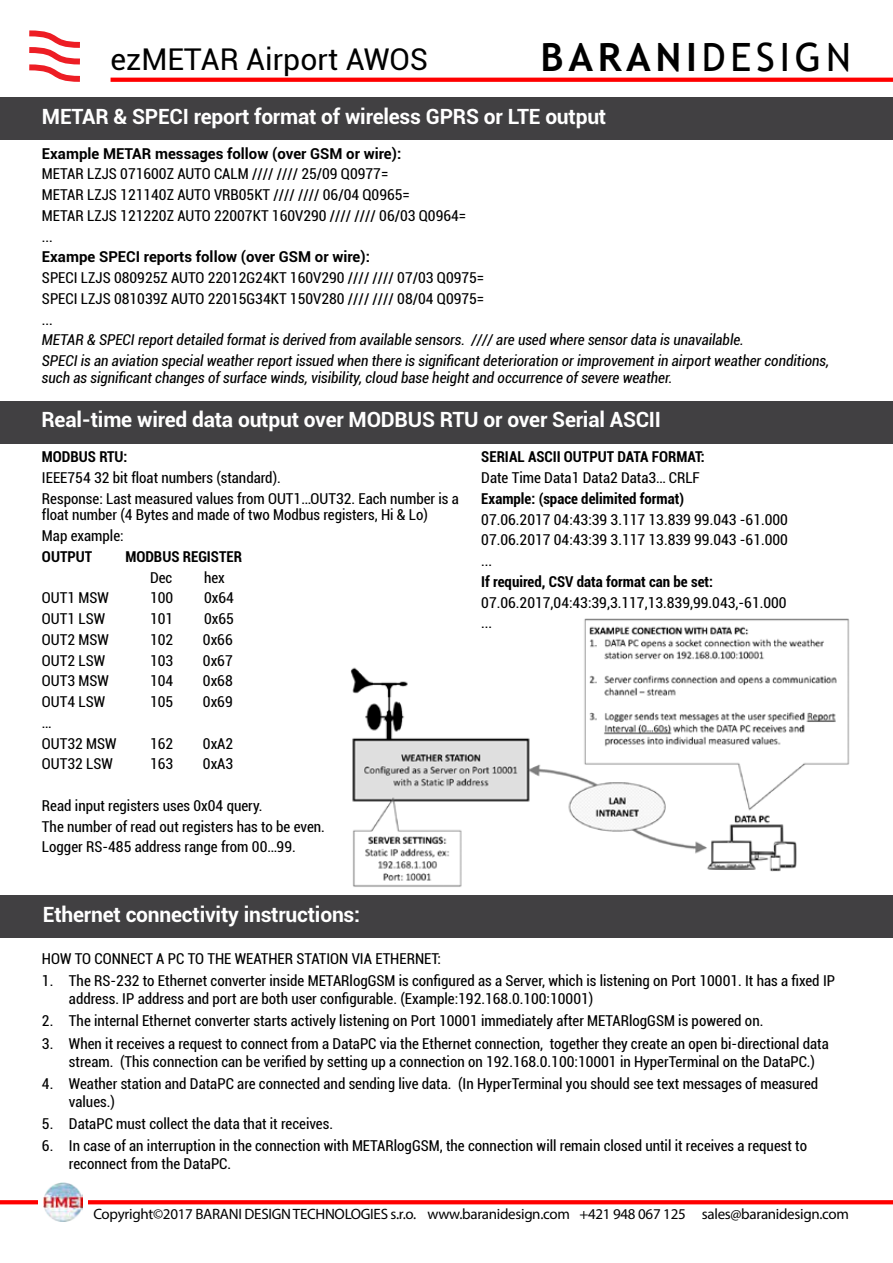
<style>
.page{position:relative;width:893px;height:1263px;background:#fff}
.page>*{position:absolute;margin:0;border:0;box-sizing:border-box;transform-origin:0 0}
.t1{font:700 39px "Trebuchet MS";letter-spacing:.12em;color:#000}
.t2{font:30px "Roboto";color:#000}
.t3{font:700 21px "Roboto";letter-spacing:-.01em;color:#fff}
.t4{font:condensed 15px/20.7px "Roboto";color:#000}
.t5{font:italic condensed 15px/20.7px "Roboto";color:#000}
.t6{font:700 condensed 15px "Roboto";color:#000}
.t7{font:15px "Myriad Pro";letter-spacing:-.02em;color:#000}
.t8{font:700 15px "Roboto";color:#000}
.s1{font-weight:400}
</style>
<div class="page">
<svg style="left:111px;top:78px;width:782px;height:4px;background:#ff0808"></svg>
<svg style="left:0;top:1200px;width:893px;height:4px;background:#ff0a0a"></svg>
<div style="left:38px;top:1182px;width:49px;height:39px;background:#fff"></div>
<img style="left:44px;top:1182px;width:38px;height:39px">
<svg style="left:29px;top:30px;width:51px;height:52px"></svg>
<img style="left:350px;top:618px;width:500px;height:269px">
<div style="left:0;top:97px;width:893px;height:43px;background:#414042"></div>
<div style="left:0;top:895px;width:893px;height:43px;background:#414042"></div>
<div style="left:0;top:401px;width:893px;height:42px;background:#414042"></div>
<h2 class="t2" style="left:111px;top:38px;width:319px">ezMETAR Airport AWOS</h2>
<h1 class="t1" style="left:540px;top:32px;width:312px">BARANI<span class="s1">DESIGN</span></h1>
<h3 class="t3" style="left:42px;top:102px;width:470px">METAR &amp; SPECI report format of wireless GPRS or LTE</h3>
<h3 class="t3" style="left:545px;top:102px;width:62px">output</h3>
<p class="t8" style="left:42px;top:143px;width:361px">Example METAR messages follow (over GSM or wire):</p>
<p class="t4" style="left:42px;top:163px;width:426px">METAR LZJS 071600Z AUTO CALM //// //// 25/09 Q0977=<br>METAR LZJS 121140Z AUTO VRB05KT //// //// 06/04 Q0965=<br>METAR LZJS 121220Z AUTO 22007KT 160V290 //// //// 06/03 Q0964= ...</p>
<p class="t8" style="left:42px;top:246px;width:329px">Exampe SPECI reports follow (over GSM or wire):</p>
<p class="t4" style="left:42px;top:267px;width:444px;text-align:justify">SPECI LZJS 080925Z AUTO 22012G24KT 160V290 //// //// 07/03 Q0975= SPECI LZJS 081039Z AUTO 22015G34KT 150V280 //// //// 08/04 Q0975= ...</p>
<p class="t5" style="left:42px;top:329px;width:789px">METAR &amp; SPECI report detailed format is derived from available sensors. //// are used where sensor data is unavailable.<br>SPECI is an aviation special weather report issued when there is significant deterioration or improvement in airport weather conditions,</p>
<p class="t5" style="left:42px;top:366px;width:632px">such as significant changes of surface winds, visibility, cloud base height and occurrence of severe weather.</p>
<h3 class="t3" style="left:41px;top:405px;width:613px">Real-time wired data output over MODBUS RTU or over Serial ASCII</h3>
<p class="t6" style="left:42px;top:447px;width:87px">MODBUS RTU:</p>
<p class="t4" style="left:42px;top:467px;width:418px">IEEE754 32 bit float numbers (standard).<br>Response: Last measured values from OUT1…OUT32. Each number is a</p>
<p class="t4" style="left:42px;top:504px;width:388px">float number (4 Bytes and made of two Modbus registers, Hi &amp; Lo)<br>Map example:</p>
<p class="t6" style="left:42px;top:546px;width:52px">OUTPUT</p>
<p class="t6" style="left:125px;top:546px;width:118px">MODBUS REGISTER</p>
<p class="t4" style="left:141px;top:566px;width:33px">Dec</p>
<p class="t4" style="left:204px;top:566px;width:22px">hex</p>
<p class="t4" style="left:42px;top:587px;width:68px">OUT1 MSW</p>
<p class="t4" style="left:150px;top:587px;width:25px">100</p>
<p class="t4" style="left:204px;top:587px;width:31px">0x64</p>
<p class="t4" style="left:42px;top:608px;width:65px">OUT1 LSW</p>
<p class="t4" style="left:150px;top:608px;width:25px">101</p>
<p class="t4" style="left:204px;top:608px;width:31px">0x65</p>
<p class="t4" style="left:42px;top:629px;width:68px">OUT2 MSW</p>
<p class="t4" style="left:150px;top:629px;width:25px">102</p>
<p class="t4" style="left:203px;top:629px;width:31px">0x66</p>
<p class="t4" style="left:42px;top:649px;width:65px">OUT2 LSW</p>
<p class="t4" style="left:150px;top:649px;width:25px">103</p>
<p class="t4" style="left:203px;top:649px;width:31px">0x67</p>
<p class="t4" style="left:42px;top:670px;width:68px">OUT3 MSW</p>
<p class="t4" style="left:150px;top:670px;width:25px">104</p>
<p class="t4" style="left:203px;top:670px;width:31px">0x68</p>
<p class="t4" style="left:42px;top:691px;width:65px">OUT4 LSW</p>
<p class="t4" style="left:150px;top:691px;width:25px">105</p>
<p class="t4" style="left:203px;top:691px;width:31px">0x69</p>
<p class="t4" style="left:42px;top:712px;width:76px">…<br>OUT32 MSW</p>
<p class="t4" style="left:150px;top:732px;width:25px">162</p>
<p class="t4" style="left:203px;top:732px;width:32px">0xA2</p>
<p class="t4" style="left:42px;top:753px;width:72px">OUT32 LSW</p>
<p class="t4" style="left:150px;top:753px;width:25px">163</p>
<p class="t4" style="left:203px;top:753px;width:32px">0xA3</p>
<p class="t4" style="left:42px;top:795px;width:284px">Read input registers uses 0x04 query.<br>The number of read out registers has to be even.<br>Logger RS-485 address range from 00…99.</p>
<p class="t6" style="left:481px;top:447px;width:225px">SERIAL ASCII OUTPUT DATA FORMAT:</p>
<p class="t4" style="left:481px;top:467px;width:220px">Date Time Data1 Data2 Data3… CRLF</p>
<p class="t6" style="left:481px;top:488px;width:204px">Example: (space delimited format)</p>
<p class="t4" style="left:481px;top:508px;width:308px;text-align:justify">07.06.2017 04:43:39 3.117 13.839 99.043 -61.000<br>07.06.2017 04:43:39 3.117 13.839 99.043 -61.000 ...</p>
<p class="t6" style="left:481px;top:571px;width:233px">If required, CSV data format can be set:</p>
<p class="t4" style="left:481px;top:591px;width:307px">07.06.2017,04:43:39,3.117,13.839,99.043,-61.000 ...</p>
<h3 class="t3" style="left:43px;top:899px;width:319px">Ethernet connectivity instructions:</h3>
<p class="t4" style="left:42px;top:948px;width:401px">HOW TO CONNECT A PC TO THE WEATHER STATION VIA ETHERNET:</p>
<p class="t4" style="left:69px;top:971px;width:768px;line-height:18px;text-indent:-27px">1. The RS-232 to Ethernet converter inside METARlogGSM is configured as a Server, which is listening on Port 10001. It has a fixed IP address. IP address and port are both user configurable. (Example:192.168.0.100:10001)</p>
<p class="t4" style="left:42px;top:1010px;width:723px">2. The internal Ethernet converter starts actively listening on Port 10001 immediately after METARlogGSM is powered on.</p>
<p class="t4" style="left:69px;top:1034px;width:761px;line-height:18px;text-indent:-27px">3. When it receives a request to connect from a DataPC via the Ethernet connection, together they create an open bi-directional data stream. (This connection can be verified by setting up a connection on 192.168.0.100:10001 in HyperTerminal on the DataPC.)</p>
<p class="t4" style="left:69px;top:1074px;width:751px;line-height:18px;text-indent:-27px">4. Weather station and DataPC are connected and sending live data. (In HyperTerminal you should see text messages of measured values.)</p>
<p class="t4" style="left:42px;top:1113px;width:293px">5. DataPC must collect the data that it receives.</p>
<p class="t4" style="left:69px;top:1136px;width:740px;line-height:18px;text-indent:-27px">6. In case of an interruption in the connection with METARlogGSM, the connection will remain closed until it receives a request to reconnect from the DataPC.</p>
<p class="t7" style="left:93px;top:1204px;width:757px">Copyright©2017 BARANI DESIGN TECHNOLOGIES s.r.o. www.baranidesign.com +421 948 067 125 sales@baranidesign.com</p>
</div>
